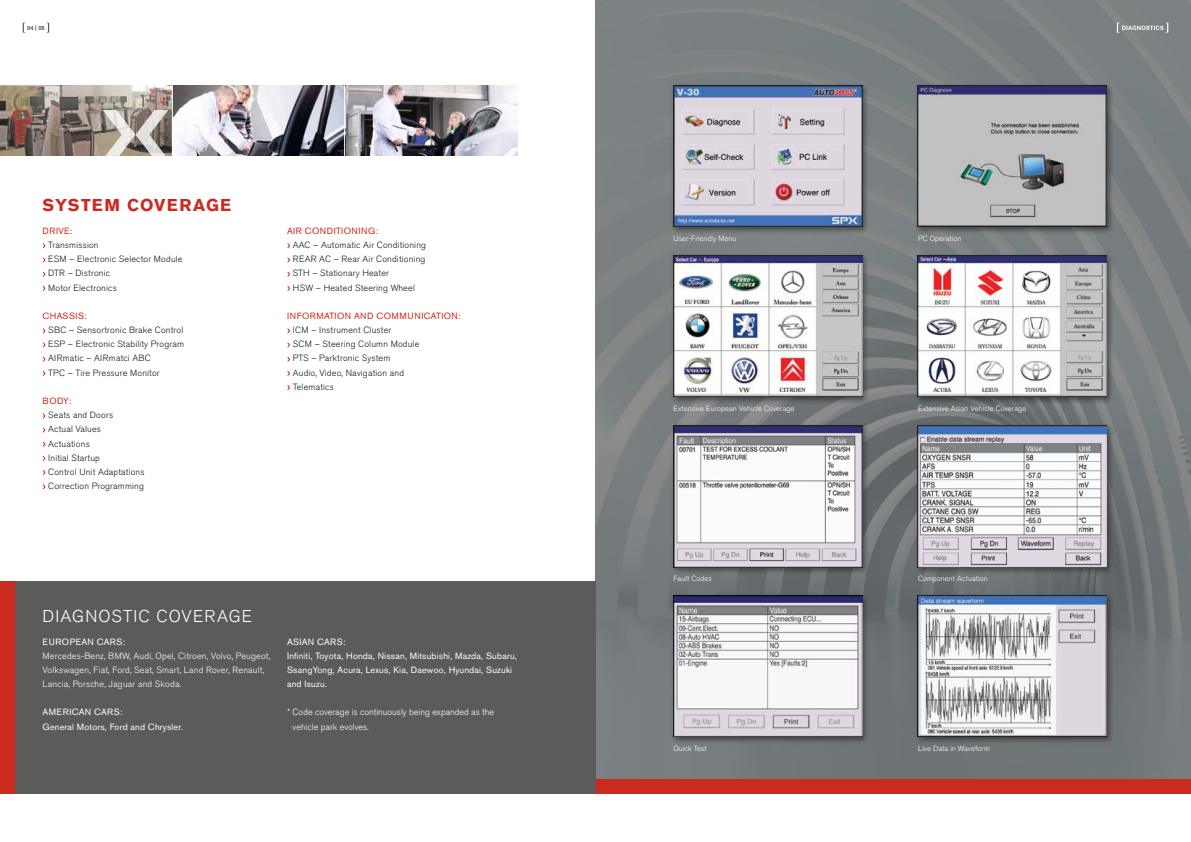
<style>
.page{position:relative;width:1191px;height:842px;background:#fff}
.page>*{position:absolute;margin:0;border:0;box-sizing:border-box;transform-origin:0 0}
.t1{font:300 17px "Akzidenz Grotesk Pro";letter-spacing:.065em;color:#fff}
.t2{font:700 17px "Akzidenz Grotesk Pro";letter-spacing:.085em;color:#cb2a1e}
.t3{font:300 9px/14.2px "Akzidenz Grotesk Pro";letter-spacing:.02em;color:#151616}
.t4{font:300 9px/14.2px "Akzidenz Grotesk Pro";letter-spacing:.02em;color:#fff}
.t5{font:9px/14.2px "Akzidenz Grotesk Pro";letter-spacing:.02em;color:#fff}
.t6{font:300 9px/14.2px "Akzidenz Grotesk Pro";color:#fff}
.t7{font:9px/14.2px "Akzidenz Grotesk Pro";letter-spacing:.07em;color:#fff}
.t8{font:9px "Akzidenz Grotesk Pro";letter-spacing:.05em;color:#cb2a1e}
.t9{font:9px "Akzidenz Grotesk Pro";letter-spacing:.07em;color:#cb2a1e}
.t10{font:9px "Akzidenz Grotesk Pro";letter-spacing:.06em;color:#fff}
.t11{font:300 7.5px "Akzidenz Grotesk Pro";letter-spacing:.01em;color:#fff}
.t12{font:700 6px "Akzidenz Grotesk Pro";color:#5b5b5a;scale:.95 1}
</style>
<div class="page">
<svg style="left:595px;top:0;width:596px;height:780px;background:#777c7e"></svg>
<svg style="left:1116px;top:23px;width:52px;height:10px"></svg>
<div style="left:595px;top:780px;width:596px;height:14px;background:#cb2a1e"></div>
<div style="left:0;top:581px;width:595px;height:213px;background:#5b5b5a"></div>
<svg style="left:23px;top:23px;width:2px;height:10px"></svg>
<svg style="left:47px;top:23px;width:2px;height:10px"></svg>
<div style="left:0;top:581px;width:14px;height:213px;background:#cb2a1e"></div>
<svg style="left:517px;top:102px;width:1px;height:46px"></svg>
<img style="left:0;top:85px;width:517px;height:71px">
<svg style="left:103px;top:110px;width:65px;height:46px;background:#aea79f"></svg>
<hr style="left:172px;top:82px;width:1px;height:78px;background:#fff">
<hr style="left:344px;top:82px;width:1px;height:78px;background:#fff">
<div style="left:670px;top:82px;width:199px;height:153px;background:#151616;opacity:.55"></div>
<img style="left:673px;top:85px;width:189px;height:142px">
<div style="left:914px;top:82px;width:199px;height:153px;background:#151616;opacity:.55"></div>
<img style="left:917px;top:85px;width:189px;height:142px">
<div style="left:670px;top:253px;width:199px;height:152px;background:#151616;opacity:.55"></div>
<img style="left:673px;top:255px;width:189px;height:142px">
<div style="left:914px;top:253px;width:199px;height:152px;background:#151616;opacity:.55"></div>
<img style="left:917px;top:255px;width:189px;height:142px">
<div style="left:670px;top:423px;width:199px;height:152px;background:#151616;opacity:.55"></div>
<img style="left:673px;top:425px;width:189px;height:142px">
<div style="left:914px;top:423px;width:199px;height:152px;background:#151616;opacity:.55"></div>
<img style="left:917px;top:425px;width:189px;height:142px">
<div style="left:670px;top:593px;width:199px;height:152px;background:#151616;opacity:.55"></div>
<img style="left:673px;top:595px;width:189px;height:142px">
<div style="left:914px;top:593px;width:199px;height:152px;background:#151616;opacity:.55"></div>
<img style="left:917px;top:595px;width:189px;height:142px">
<p class="t12" style="left:27px;top:24px;width:20px">04 | 05</p>
<h1 class="t2" style="left:43px;top:194px;width:190px">SYSTEM COVERAGE</h1>
<p class="t8" style="left:43px;top:225px;width:31px">Drive:</p>
<p class="t3" style="left:48px;top:238px;width:136px">Transmission<br>ESM – Electronic Selector Module<br>DTR – Distronic<br>Motor Electronics</p>
<p class="t8" style="left:43px;top:310px;width:46px">Chassis:</p>
<p class="t3" style="left:48px;top:323px;width:137px">SBC – Sensortronic Brake Control<br>ESP – Electronic Stability Program<br>AIRmatic – AIRmatci ABC<br>TPC – Tire Pressure Monitor</p>
<p class="t8" style="left:43px;top:395px;width:30px">Body:</p>
<p class="t3" style="left:48px;top:408px;width:98px">Seats and Doors<br>Actual Values<br>Actuations<br>I nitial Startup<br>Control U nit Adaptations<br>Correction Programming</p>
<p class="t8" style="left:287px;top:225px;width:92px">Air Conditioning:</p>
<p class="t3" style="left:293px;top:238px;width:135px">AAC – Automatic Air Conditioning<br>REAR AC – Rear Air Conditioning<br>STH – Stationary Heater<br>HSW – Heated Steering Wheel</p>
<p class="t9" style="left:287px;top:310px;width:175px">Information and Communication:</p>
<p class="t3" style="left:293px;top:323px;width:128px">I CM – I nstrument Cluster<br>SCM – Steering Column Module<br>PTS – Parktronic System<br>Audio, Video, Navigation and<br>Telematics</p>
<h1 class="t1" style="left:43px;top:605px;width:209px">Diagnostic Coverage</h1>
<p class="t10" style="left:43px;top:636px;width:84px">european cars:</p>
<p class="t4" style="left:43px;top:648px;width:229px">Mercedes-Benz, BMW, Audi, Opel, Citroen, Volvo, Peugeot,<br>Volkswagen, Fiat, Ford, Seat, Smart, Land Rover, Renault,<br>Lancia, Porsche, Jaguar and Skoda.</p>
<p class="t7" style="left:43px;top:705px;width:142px">american cars:<br>General Motors, Ford and Chrysler.</p>
<p class="t5" style="left:287px;top:634px;width:231px">asian cars:<br>Infiniti, Toyota, Honda, N issan, Mitsubishi, Mazda, Subaru, SsangYong, Acura, Lexus, Kia, Daewoo, Hyundai, Suzuki and Isuzu.</p>
<p class="t6" style="left:293px;top:705px;width:203px;text-indent:-6px">* Code coverage is continuously being expanded as the vehicle park evolves.</p>
<p class="t11" style="left:673px;top:233px;width:64px">User-Friendly Menu</p>
<p class="t11" style="left:918px;top:233px;width:45px">PC Operation</p>
<p class="t11" style="left:673px;top:404px;width:123px">Extensive European Vehicle Coverage</p>
<p class="t11" style="left:918px;top:404px;width:110px">Extensive Asian Vehicle Coverage</p>
<p class="t11" style="left:673px;top:574px;width:40px">Fault Codes</p>
<p class="t11" style="left:918px;top:574px;width:71px">Component Actuation</p>
<p class="t11" style="left:673px;top:744px;width:35px">Quick Test</p>
<p class="t11" style="left:918px;top:744px;width:73px">Live Data in Waveform</p>
</div>
